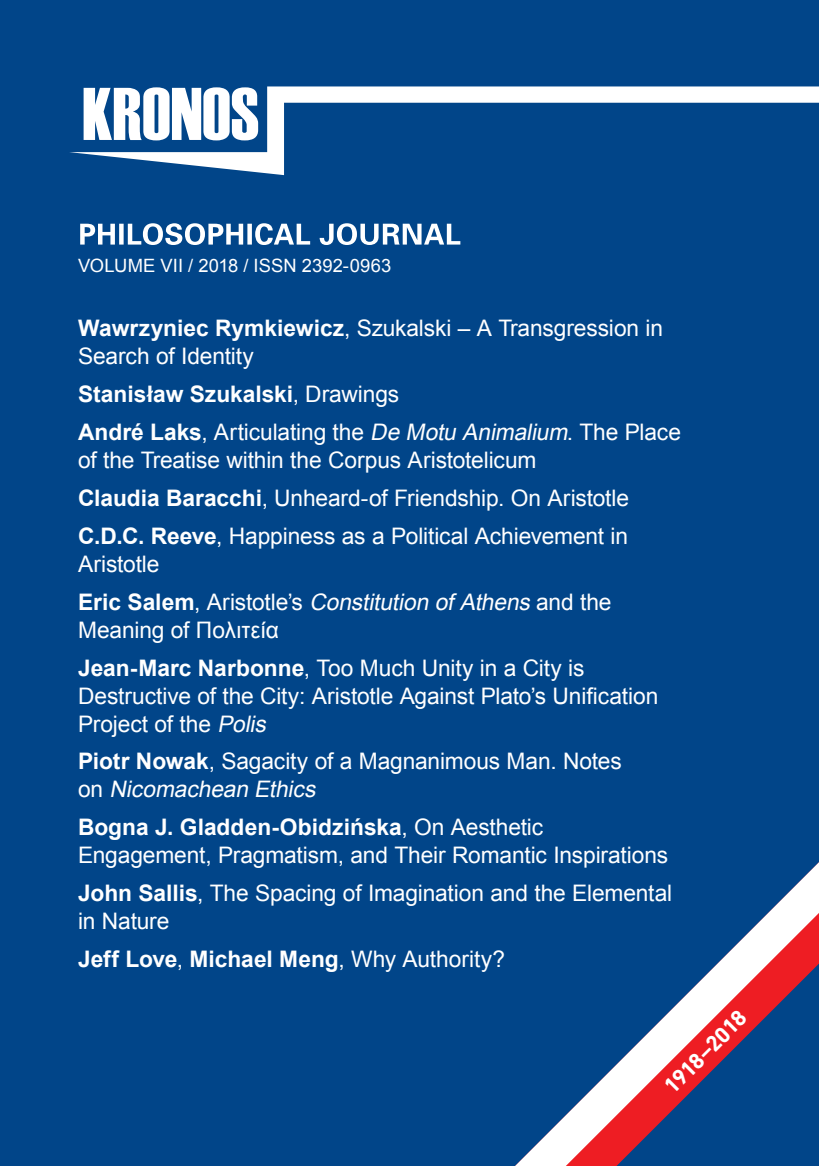
<style>
.page{position:relative;width:819px;height:1166px;background:#014589}
.page>*{position:absolute;margin:0;border:0;box-sizing:border-box;transform-origin:0 0}
.t1{font:22.75px/28px "Arial";letter-spacing:-.005em;color:#fff}
.t2{font:700 22.75px "Arial";color:#fff}
.t3{font:700 22.75px "DIN Next LT Pro";color:#fff}
.t4{font:18.38px "Arial";letter-spacing:.005em;color:#fff}
.s1{font-weight:700}
.s2{font-style:italic}
.s3{font-weight:400}
</style>
<div class="page">
<svg style="left:70px;top:86px;width:749px;height:89px"></svg>
<svg style="left:84px;top:87px;width:174px;height:53px"></svg>
<svg style="left:80px;top:223px;width:380px;height:22px"></svg>
<svg style="left:515px;top:862px;width:304px;height:304px"></svg>
<p class="t4" style="left:78px;top:258px;width:315px">VOLUME VII / 2018 / ISSN 2392-0963</p>
<p class="t1" style="left:78px;top:316px;width:586px"><span class="s1">Wawrzyniec Rymkiewicz</span>, Szukalski – A Transgression in<br>Search of Identity</p>
<p class="t1" style="left:78px;top:377px;width:604px;line-height:38px"><span class="s1">Stanisław Szukalski</span>, Drawings<br><span class="s1">André Laks</span>, Articulating the <span class="s2">De Motu Animalium</span>. The Place</p>
<p class="t1" style="left:78px;top:443px;width:552px;line-height:38px">of the Treatise within the Corpus Aristotelicum<br><span class="s1">Claudia Baracchi</span>, Unheard-of Friendship. On Aristotle<br><span class="s1">C.D.C. Reeve</span>, Happiness as a Political Achievement in</p>
<p class="t1" style="left:78px;top:547px;width:535px;line-height:38px">Aristotle<br><span class="s1">Eric Salem</span>, Aristotle’s <span class="s2">Constitution of Athens</span> and the</p>
<p class="t1" style="left:78px;top:611px;width:508px;line-height:38px">Meaning of Πολιτεία<br><span class="s1">Jean-Marc Narbonne</span>, Too Much Unity in a City is</p>
<p class="t1" style="left:78px;top:682px;width:581px">Destructive of the City: Aristotle Against Plato’s Unification<br>Project of the <span class="s2">Polis</span></p>
<p class="t1" style="left:78px;top:749px;width:545px"><span class="s1">Piotr Nowak</span>, Sagacity of a Magnanimous Man. Notes o n <span class="s2">Nicomachean Ethics</span></p>
<p class="t1" style="left:78px;top:815px;width:591px"><span class="s1">Bogna J. Gladden-Obidzińska</span>, On Aesthetic<br>Engagement, Pragmatism, and Their Romantic Inspirations</p>
<p class="t1" style="left:78px;top:881px;width:595px"><span class="s1">John Sallis</span>, The Spacing of Imagination and the Elemental in Nature</p>
<p class="t2" style="left:78px;top:950px;width:428px">Jeff Love<span class="s3">,</span> Michael Meng<span class="s3">, Why Authority?</span></p>
<p class="t3" style="left:658px;top:1080px;width:108px;rotate:-45deg">1918–2018</p>
</div>
